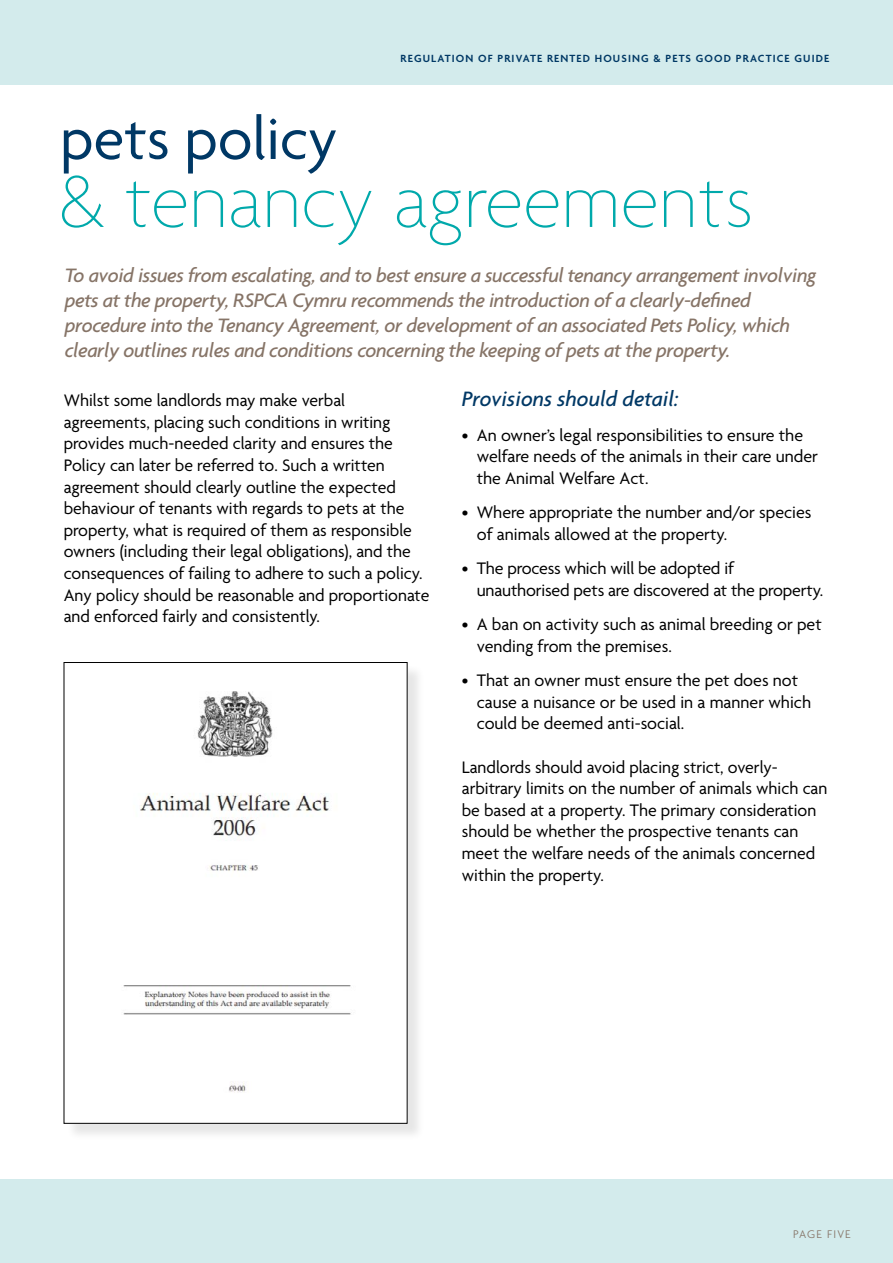
<style>
.page{position:relative;width:893px;height:1263px;background:#fff}
.page>*{position:absolute;margin:0;border:0;box-sizing:border-box;transform-origin:0 0}
.t1{font:100 79.5px "Agenda Bg";color:#00a9ab}
.t2{font:63px "Agenda";color:#003865}
.t3{font:italic 500 22.5px "Agenda";color:#003865}
.t4{font:italic 500 21px/25.2px "Agenda";letter-spacing:-.02em;color:#867467}
.t5{font:18px/21.6px "Agenda";color:#000}
.t6{font:300 12px "Agenda";letter-spacing:.1em;color:#867467}
.t7{font:600 11.25px "Agenda";letter-spacing:.1em;color:#003865}
</style>
<div class="page">
<div style="left:0;top:0;width:893px;height:84px;background:#d3ebec"></div>
<div style="left:0;top:1180px;width:893px;height:83px;background:#d3ebec"></div>
<div style="left:66px;top:664px;width:359px;height:477px;background:#000;opacity:.1"></div>
<img style="left:66px;top:664px;width:339px;height:457px">
<p class="t7" style="left:401px;top:51px;width:430px">REGULATION OF PRIVATE RENTED HOUSING &amp; PETS GOOD PRACTICE GUIDE</p>
<h2 class="t2" style="left:60px;top:101px;width:279px">pets policy</h2>
<h1 class="t1" style="left:58px;top:157px;width:696px">&amp; tenancy agreements</h1>
<p class="t4" style="left:65px;top:262px;width:753px">To avoid issues from escalating, and to best ensure a successful tenancy arrangement involving pets at the property, RSPCA Cymru recommends the introduction of a clearly-defined procedure into the Tenancy Agreement, or development of an associated Pets Policy, which clearly outlines rules and conditions concerning the keeping of pets at the property.</p>
<p class="t3" style="left:462px;top:385px;width:218px">Provisions should detail:</p>
<p class="t5" style="left:477px;top:424px;width:343px;text-indent:-15px">• An owner’s legal responsibilities to ensure the welfare needs of the animals in their care under the Animal Welfare Act.</p>
<p class="t5" style="left:477px;top:501px;width:336px;text-indent:-15px">• Where appropriate the number and/or species of animals allowed at the property.</p>
<p class="t5" style="left:477px;top:557px;width:348px;text-indent:-15px">• The process which will be adopted if unauthorised pets are discovered at the property.</p>
<p class="t5" style="left:477px;top:613px;width:346px;text-indent:-15px">• A ban on activity such as animal breeding or pet vending from the premises.</p>
<p class="t5" style="left:477px;top:669px;width:336px;text-indent:-15px">• That an owner must ensure the pet does not cause a nuisance or be used in a manner which could be deemed anti-social.</p>
<p class="t5" style="left:462px;top:756px;width:367px">Landlords should avoid placing strict, overly&shy;arbitrary limits on the number of animals which can be based at a property. The primary consideration should be whether the prospective tenants can meet the welfare needs of the animals concerned within the property.</p>
<p class="t5" style="left:64px;top:389px;width:367px">Whilst some landlords may make verbal agreements, placing such conditions in writing provides much-needed clarity and ensures the Policy can later be referred to. Such a written agreement should clearly outline the expected behaviour of tenants with regards to pets at the property, what is required of them as responsible owners (including their legal obligations), and the consequences of failing to adhere to such a policy.<br>Any policy should be reasonable and proportionate and enforced fairly and consistently.</p>
<p class="t6" style="left:793px;top:1227px;width:59px">PAGE FIVE</p>
</div>
